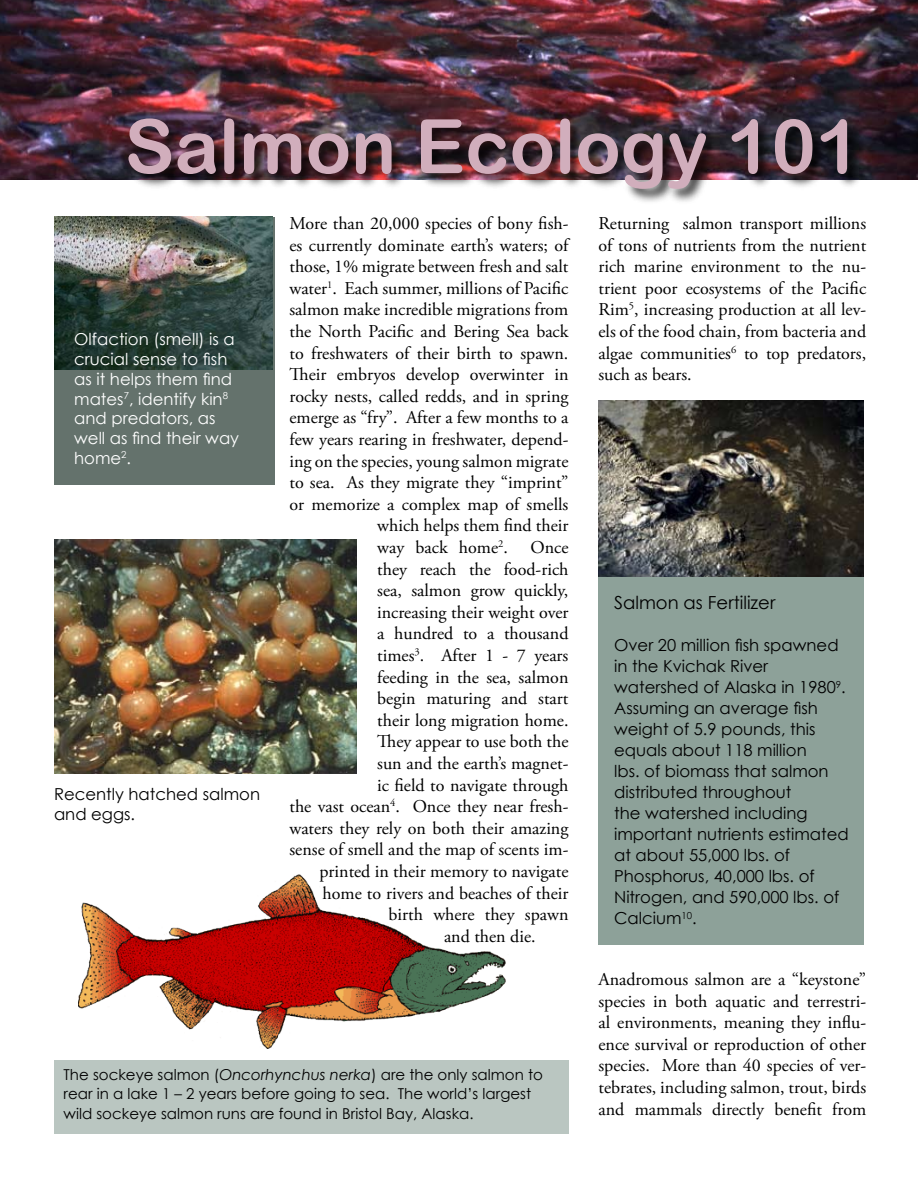
<style>
.page{position:relative;width:918px;height:1188px;background:#fff}
.page>*{position:absolute;margin:0;border:0;box-sizing:border-box;transform-origin:0 0}
.t1{font:75px "Arial Rounded MT Bold";color:#d1aebc}
.t2{font:18px/21.6px "Adobe Garamond Pro";color:#000;text-align:justify}
.t3{font:18px "Century Gothic";color:#000}
.t4{font:16.5px/21px "Century Gothic";color:#000}
.t5{font:16.5px/19.8px "Century Gothic";color:#fff}
.t6{font:15px/19.5px "Century Gothic";color:#000}
.s1{font-style:italic}
</style>
<div class="page">
<img style="left:0;top:0;width:918px;height:180px">
<div style="left:54px;top:1060px;width:514px;height:74px;background:#bac6c1"></div>
<div style="left:54px;top:217px;width:220px;height:268px;background:#64726c"></div>
<div style="left:126px;top:116px;width:738px;height:89px;background:#000;opacity:.75"></div>
<img style="left:78px;top:874px;width:428px;height:175px">
<img style="left:54px;top:216px;width:219px;height:154px">
<div style="left:598px;top:401px;width:266px;height:544px;background:#8da199"></div>
<img style="left:599px;top:401px;width:265px;height:175px">
<img style="left:54px;top:540px;width:303px;height:234px">
<h1 class="t1" style="left:124px;top:102px;width:738px">Salmon Ecology 101</h1>
<p class="t5" style="left:74px;top:329px;width:166px">Olfaction (smell) is a crucial sense to fish as it helps them find mates<sup>7</sup>, identify kin<sup>8 </sup>and predators, as well as find their way home<sup>2</sup>.</p>
<p class="t4" style="left:54px;top:784px;width:208px;line-height:19.8px">Recently hatched salmon and eggs.</p>
<p class="t2" style="left:290px;top:213px;width:281px">More than 20,000 species of bony fish-</p>
<p class="t2" style="left:290px;top:235px;width:281px">es currently dominate earth’s waters; of</p>
<p class="t2" style="left:290px;top:256px;width:281px">those, 1% migrate between fresh and salt</p>
<p class="t2" style="left:290px;top:278px;width:281px">water<sup>1</sup>. Each summer, millions of Pacific</p>
<p class="t2" style="left:290px;top:300px;width:280px">salmon make incredible migrations from</p>
<p class="t2" style="left:290px;top:321px;width:280px">the North Pacific and Bering Sea back</p>
<p class="t2" style="left:290px;top:343px;width:280px">to freshwaters of their birth to spawn.</p>
<p class="t2" style="left:290px;top:364px;width:280px">Their embryos develop overwinter in</p>
<p class="t2" style="left:290px;top:386px;width:281px">rocky nests, called redds, and in spring</p>
<p class="t2" style="left:290px;top:408px;width:280px">emerge as “fry”. After a few months to a</p>
<p class="t2" style="left:290px;top:429px;width:281px">few years rearing in freshwater, depend-</p>
<p class="t2" style="left:290px;top:451px;width:280px">ing on the species, young salmon migrate</p>
<p class="t2" style="left:290px;top:472px;width:281px">to sea. As they migrate they “imprint”</p>
<p class="t2" style="left:290px;top:494px;width:280px">or memorize a complex map of smells</p>
<p class="t2" style="left:377px;top:516px;width:193px">which helps them find their</p>
<p class="t2" style="left:377px;top:537px;width:132px">way back home<sup>2</sup>.</p>
<p class="t2" style="left:531px;top:537px;width:39px">Once</p>
<p class="t2" style="left:377px;top:559px;width:193px">they reach the food-rich</p>
<p class="t2" style="left:377px;top:580px;width:193px">sea, salmon grow quickly,</p>
<p class="t2" style="left:377px;top:602px;width:193px">increasing their weight over</p>
<p class="t2" style="left:377px;top:624px;width:193px">a hundred to a thousand</p>
<p class="t2" style="left:377px;top:645px;width:193px">times<sup>3</sup>. After 1 - 7 years</p>
<p class="t2" style="left:377px;top:667px;width:193px">feeding in the sea, salmon</p>
<p class="t2" style="left:377px;top:688px;width:193px">begin maturing and start</p>
<p class="t2" style="left:377px;top:710px;width:193px">their long migration home.</p>
<p class="t2" style="left:377px;top:732px;width:193px">They appear to use both the</p>
<p class="t2" style="left:377px;top:753px;width:193px">sun and the earth’s magnet-</p>
<p class="t2" style="left:377px;top:775px;width:193px">ic field to navigate through</p>
<p class="t2" style="left:290px;top:796px;width:281px">the vast ocean<sup>4</sup>. Once they near fresh-</p>
<p class="t2" style="left:290px;top:818px;width:280px">waters they rely on both their amazing</p>
<p class="t2" style="left:290px;top:840px;width:281px">sense of smell and the map of scents im-</p>
<p class="t2" style="left:320px;top:861px;width:251px">printed in their memory to navigate</p>
<p class="t2" style="left:322px;top:883px;width:247px">home to rivers and beaches of their</p>
<p class="t2" style="left:388px;top:904px;width:181px">birth where they spawn</p>
<p class="t2" style="left:444px;top:926px;width:93px">and then die.</p>
<p class="t6" style="left:64px;top:1064px;width:481px">The sockeye salmon (<span class="s1">Oncorhynchus nerka</span>) are the only salmon to rear in a lake 1 – 2 years before going to sea. The world’s largest wild sockeye salmon runs are found in Bristol Bay, Alaska.</p>
<p class="t2" style="left:598px;top:213px;width:269px">Returning salmon transport millions of tons of nutrients from the nutrient rich marine environment to the nu&shy;trient poor ecosystems of the Pacific Rim<sup>5</sup>, increasing production at all lev&shy;els of the food chain, from bacteria and algae communities<sup>6</sup> to top predators, such as bears.</p>
<p class="t3" style="left:614px;top:590px;width:163px">Salmon as Fertilizer</p>
<p class="t4" style="left:614px;top:635px;width:236px">Over 20 million fish spawned in the Kvichak River watershed of Alaska in 1980<sup>9</sup>.<br>Assuming an average fish weight of 5.9 pounds, this equals about 118 million<br>lbs. of biomass that salmon distributed throughout<br>the watershed including important nutrients estimated at about 55,000 lbs. of<br>Phosphorus, 40,000 lbs. of<br>Nitrogen, and 590,000 lbs. of<br>Calcium<sup>10</sup>.</p>
<p class="t2" style="left:598px;top:969px;width:269px">Anadromous salmon are a “keystone” species in both aquatic and terrestri&shy;al environments, meaning they influ&shy;ence survival or reproduction of other species. More than 40 species of ver&shy;tebrates, including salmon, trout, birds and mammals directly benefit from</p>
</div>
